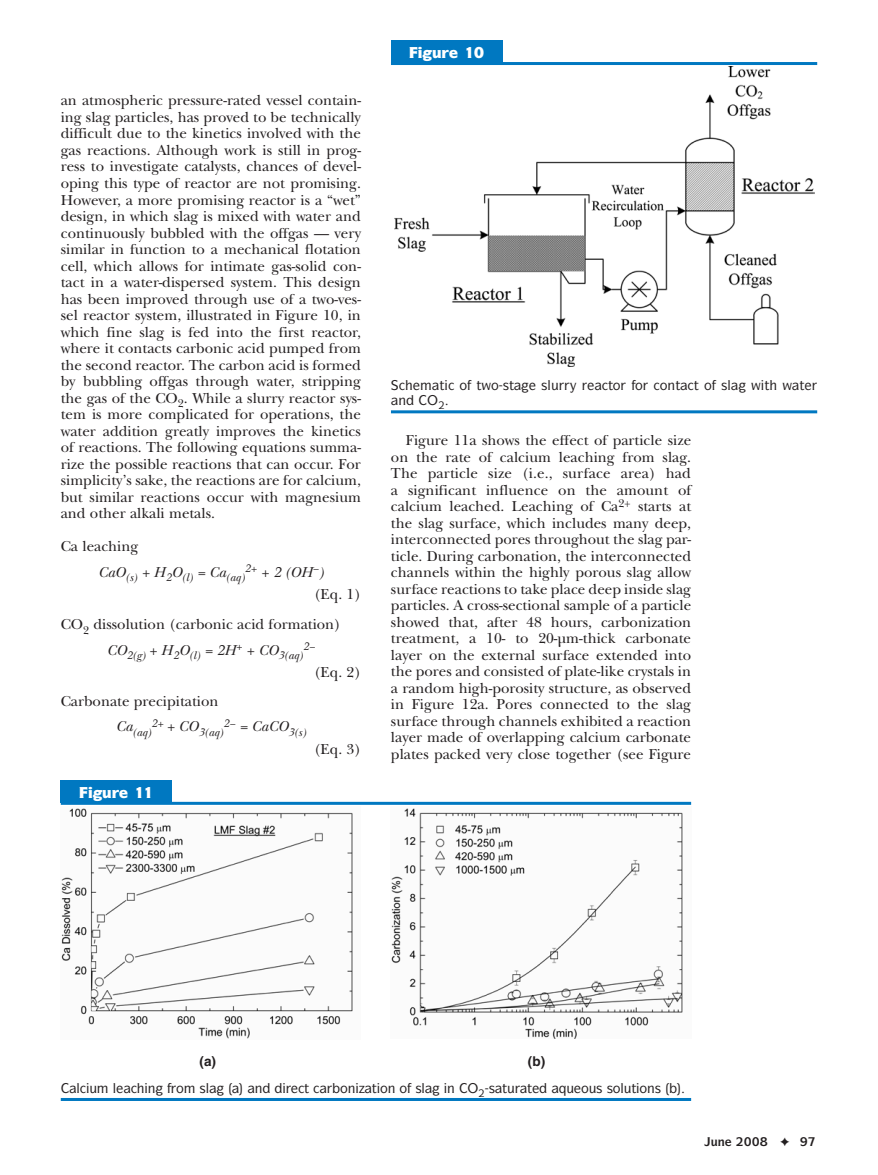
<style>
.page{position:relative;width:878px;height:1175px;background:#fff}
.page>*{position:absolute;margin:0;border:0;box-sizing:border-box;transform-origin:0 0}
.t1{font:15px/16.5px "New Baskerville";color:#231f20;text-align:justify}
.t2{font:italic 15px/22.5px "New Baskerville";color:#231f20}
.t3{font:500 13.5px "Itc Symbol";color:#231f20}
.t4{font:700 13.5px "Helvetica";color:#231f20}
.t5{font:italic 11.55px "New Baskerville";color:#231f20}
.s1{font-style:normal}
</style>
<div class="page">
<hr style="left:391px;top:410px;width:426px;height:3px;background:#0078c1">
<img style="left:394px;top:67px;width:420px;height:299px">
<div style="left:391px;top:40px;width:111px;height:23px;background:#0078c1"></div>
<hr style="left:391px;top:62px;width:426px;height:3px;background:#0078c1">
<hr style="left:61px;top:1098px;width:630px;height:3px;background:#0078c1">
<img style="left:61px;top:808px;width:292px;height:231px">
<div style="left:61px;top:780px;width:111px;height:22px;background:#0078c1"></div>
<hr style="left:61px;top:802px;width:630px;height:3px;background:#0078c1">
<img style="left:391px;top:808px;width:292px;height:230px">
<p class="t1" style="left:61px;top:92px;width:302px">an atmospheric pressure-rated vessel contain&shy;ing slag particles, has proved to be technically difficult due to the kinetics involved with the gas reactions. Although work is still in prog&shy;ress to investigate catalysts, chances of devel&shy;oping this type of reactor are not promising.<br>However, a more promising reactor is a “wet” design, in which slag is mixed with water and continuously bubbled with the offgas — very similar in function to a mechanical flotation cell, which allows for intimate gas-solid con&shy;tact in a water-dispersed system. This design has been improved through use of a two-ves&shy;sel reactor system, illustrated in Figure 10, in which fine slag is fed into the first reactor, where it contacts carbonic acid pumped from the second reactor. The carbon acid is formed by bubbling offgas through water, stripping the gas of the CO<sub>2</sub>. While a slurry reactor sys&shy;tem is more complicated for operations, the water addition greatly improves the kinetics of reactions. The following equations summa&shy;rize the possible reactions that can occur. For simplicity’s sake, the reactions are for calcium, but similar reactions occur with magnesium and other alkali metals.</p>
<p class="t1" style="left:61px;top:538px;width:79px">Ca leaching</p>
<p class="t5" style="left:98px;top:570px;width:148px"><sup>CaO</sup>(s) <sup>+</sup> <sup>H</sup>2<sup>O</sup>(l) <sup>=</sup> <sup>Ca</sup>(aq)</p>
<p class="t2" style="left:314px;top:560px;width:48px;text-indent:-69px"><sup>2+</sup> + 2 (OH<sup>−</sup>)<br><span class="s1">(Eq. 1)</span></p>
<p class="t1" style="left:61px;top:616px;width:281px">CO<sub>2</sub> dissolution (carbonic acid formation)</p>
<p class="t5" style="left:107px;top:648px;width:197px"><sup>CO</sup>2(g) <sup>+</sup> <sup>H</sup>2<sup>O</sup>(l) <sup>=</sup> <sup>2H</sup>+ <sup>+</sup> <sup>CO</sup>3(aq)</p>
<p class="t5" style="left:303px;top:639px;width:14px">2−</p>
<p class="t1" style="left:314px;top:664px;width:48px">(Eq. 2)</p>
<p class="t1" style="left:61px;top:692px;width:159px">Carbonate precipitation</p>
<p class="t5" style="left:116px;top:725px;width:192px"><sup>Ca</sup>(aq)2+ <sup>+</sup> <sup>CO</sup>3(aq)2− <sup>=</sup> <sup>CaCO</sup>3(s)</p>
<p class="t1" style="left:314px;top:740px;width:48px">(Eq. 3)</p>
<p class="t3" style="left:398px;top:392px;width:9px">■</p>
<p class="t3" style="left:439px;top:377px;width:76px">▼ □ ▼ □▲▼</p>
<p class="t3" style="left:541px;top:377px;width:19px">▲●◆</p>
<p class="t3" style="left:608px;top:377px;width:36px">▼□ □</p>
<p class="t3" style="left:660px;top:377px;width:73px">□■▼ ▼ □ ▲●</p>
<p class="t1" style="left:391px;top:432px;width:302px;text-indent:15px">Figure 11a shows the effect of particle size on the rate of calcium leaching from slag.<br>The particle size (i.e., surface area) had a significant influence on the amount of calcium leached. Leaching of Ca<sup>2+</sup> starts at the slag surface, which includes many deep, interconnected pores throughout the slag par&shy;ticle. During carbonation, the interconnected channels within the highly porous slag allow surface reactions to take place deep inside slag particles. A cross-sectional sample of a particle showed that, after 48 hours, carbonization treatment, a 10- to 20-µm-thick carbonate layer on the external surface extended into the pores and consisted of plate-like crystals in a random high-porosity structure, as observed in Figure 12a. Pores connected to the slag surface through channels exhibited a reaction layer made of overlapping calcium carbonate plates packed very close together (see Figure</p>
<p class="t4" style="left:200px;top:1052px;width:18px">(a)</p>
<p class="t4" style="left:528px;top:1052px;width:19px">(b)</p>
<p class="t3" style="left:76px;top:1079px;width:41px">● ◆ ●</p>
<p class="t3" style="left:148px;top:1079px;width:63px">■ □ ▲●</p>
<p class="t3" style="left:255px;top:1079px;width:9px">■</p>
<p class="t3" style="left:304px;top:1079px;width:122px">▼ □■ ▼ □■ □ ▲●</p>
<p class="t3" style="left:447px;top:1079px;width:9px">■</p>
<p class="t3" style="left:489px;top:1079px;width:45px">▲▼◆ ▼</p>
<p class="t3" style="left:558px;top:1079px;width:104px">❑◆ □◆▲ ▲□●◆▼ □■▲</p>
</div>
